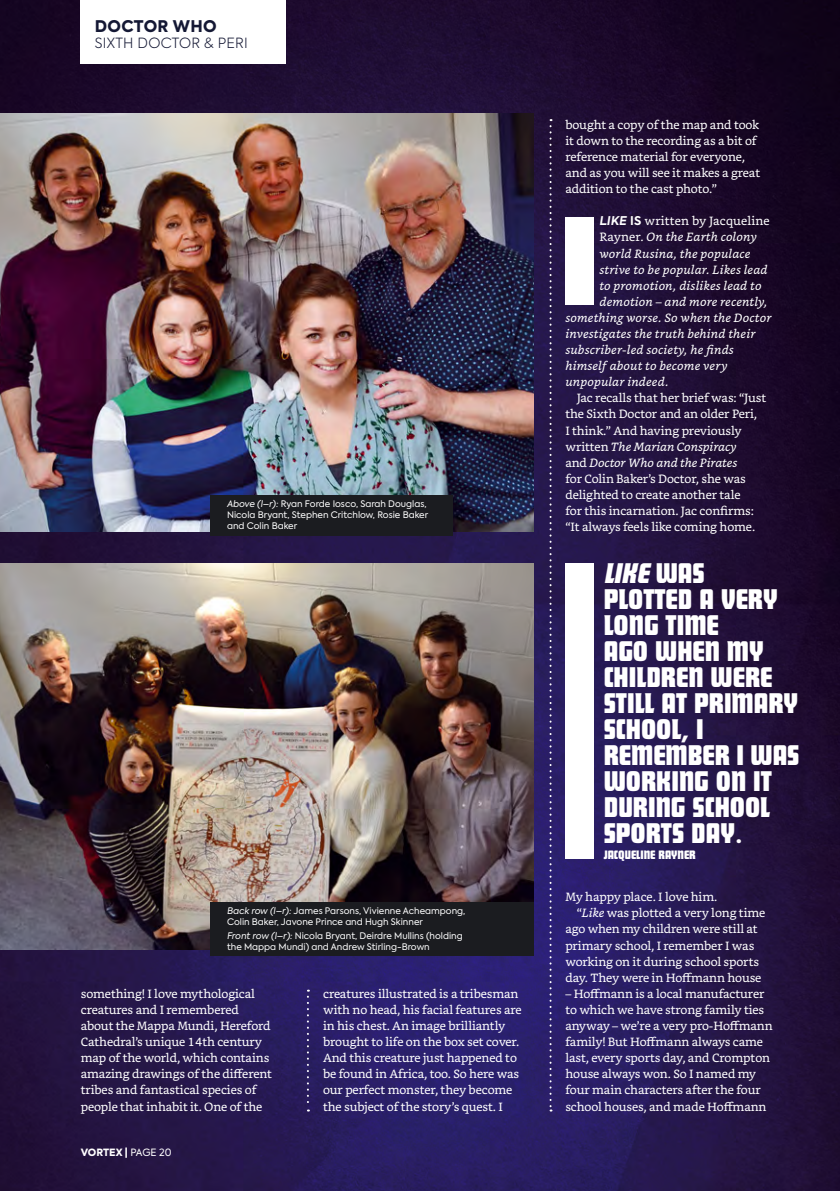
<style>
.page{position:relative;width:840px;height:1191px;background:#fff}
.page>*{position:absolute;margin:0;border:0;box-sizing:border-box;transform-origin:0 0}
.t1{font:28px/26px "Futura Display BQ";color:#fff}
.t2{font:800 16px "Axiforma";letter-spacing:.02em;color:#141834}
.t3{font:300 14px "Axiforma";letter-spacing:.02em;color:#141834}
.t4{font:12px/16px "Bookerly";letter-spacing:-.01em;color:#fff}
.t5{font:italic 12px "Bookerly";letter-spacing:.01em;color:#fff}
.t6{font:12px "Bookerly";letter-spacing:.01em;color:#fff}
.t7{font:12px "Futura Display BQ";color:#fff}
.t8{font:800 10px "Axiforma";color:#fff}
.t9{font:9px/11px "Axiforma";color:#fff}
.s1{font-style:italic}
.s2{font-weight:400}
.s3{font-family:"Axiforma";font-weight:700;font-style:italic}
.s4{font-family:"Axiforma";font-weight:700}
.s5{font-style:normal}
</style>
<div class="page">
<img style="left:0;top:0;width:839px;height:1191px">
<div style="left:565px;top:217px;width:28px;height:88px;background:#fff"></div>
<img style="left:0;top:113px;width:532px;height:418px">
<svg style="left:549px;top:119px;width:2px;height:992px"></svg>
<svg style="left:307px;top:989px;width:2px;height:122px"></svg>
<img style="left:0;top:563px;width:532px;height:386px">
<div style="left:210px;top:495px;width:242px;height:40px;background:#1b1c20"></div>
<div style="left:210px;top:902px;width:322px;height:29px;background:#1b1c20"></div>
<div style="left:210px;top:926px;width:322px;height:30px;background:#1b1c20"></div>
<div style="left:565px;top:563px;width:28px;height:296px;background:#fff"></div>
<div style="left:81px;top:0;width:205px;height:64px;background:#fff"></div>
<h2 class="t2" style="left:95px;top:15px;width:123px">DOCTOR WHO</h2>
<p class="t3" style="left:95px;top:34px;width:154px">SIXTH DOCTOR &amp; PERI</p>
<p class="t9" style="left:227px;top:498px;width:202px"><span class="s1">Above (l–r):</span> Ryan Forde Iosco, Sarah Douglas,<br>Nicola Bryant, Stephen Critchlow, Rosie Baker and Colin Baker</p>
<p class="t9" style="left:227px;top:905px;width:240px"><span class="s1">Back row (l–r):</span> James Parsons, Vivienne Acheampong,<br>Colin Baker, Javone Prince and Hugh Skinner</p>
<p class="t9" style="left:227px;top:930px;width:237px"><span class="s1">Front row (l–r):</span> Nicola Bryant, Deirdre Mullins (holding the Mappa Mundi) and Andrew Stirling-Brown</p>
<p class="t4" style="left:81px;top:985px;width:193px">something! I love mythological creatures and I remembered about the Mappa Mundi, Hereford<br>Cathedral’s unique 14th century map of the world, which contains amazing drawings of the different tribes and fantastical species of people that inhabit it. One of the</p>
<p class="t4" style="left:323px;top:985px;width:200px">creatures illustrated is a tribesman with no head, his facial features are in his chest. An image brilliantly brought to life on the box set cover.<br>And this creature just happened to be found in Africa, too. So here was our perfect monster, they become the subject of the story’s quest. I</p>
<p class="t8" style="left:81px;top:1145px;width:92px">VORTEX | <span class="s2">PAGE 20</span></p>
<p class="t4" style="left:565px;top:117px;width:196px">bought a copy of the map and took it down to the recording as a bit of reference material for everyone, and as you will see it makes a great addition to the cast photo.”</p>
<p class="t6" style="left:599px;top:214px;width:172px"><span class="s3">LIKE</span> <span class="s4">IS</span> written by Jacqueline</p>
<p class="t5" style="left:599px;top:230px;width:159px"><span class="s5">Rayner.</span> On the Earth colony</p>
<p class="t5" style="left:599px;top:246px;width:152px">world Rusina, the populace</p>
<p class="t5" style="left:599px;top:262px;width:169px">strive to be popular. Likes lead</p>
<p class="t5" style="left:599px;top:278px;width:163px">to promotion, dislikes lead to</p>
<p class="t5" style="left:599px;top:295px;width:169px">demotion – and more recently,</p>
<p class="t5" style="left:565px;top:311px;width:207px">something worse. So when the Doctor</p>
<p class="t5" style="left:565px;top:327px;width:191px">investigates the truth behind their</p>
<p class="t5" style="left:565px;top:343px;width:170px">subscriber-led society, he finds</p>
<p class="t5" style="left:565px;top:359px;width:163px">himself about to become very</p>
<p class="t5" style="left:565px;top:375px;width:105px">unpopular indeed.</p>
<p class="t4" style="left:565px;top:390px;width:202px;text-indent:11px">Jac recalls that her brief was: “Just the Sixth Doctor and an older Peri,<br>I think.” And having previously written <span class="s1">The Marian Conspiracy<br></span>and <span class="s1">Doctor Who and the Pirates<br></span>for Colin Baker’s Doctor, she was delighted to create another tale<br>for this incarnation. Jac confirms: “It always feels like coming home.</p>
<h1 class="t1" style="left:603px;top:560px;width:197px"><span class="s1">LIKE</span> W A S<br>PLOTTED A VERY<br>LONG TIME<br>AGO WHEN MY<br>CHILDREN WERE<br>STILL AT PRIMARY<br>SCHOOL, I<br>REMEMBER I WAS<br>WORKING ON IT<br>DURING SCHOOL<br>SPORTS DAY.</h1>
<p class="t7" style="left:603px;top:848px;width:94px">JACQUELINE RAYNER</p>
<p class="t4" style="left:565px;top:889px;width:153px">My happy place. I love him.</p>
<p class="t4" style="left:565px;top:905px;width:201px;text-indent:11px">“<span class="s1">Like</span> was plotted a very long time ago when my children were still at primary school, I remember I was working on it during school sports day. They were in Hoffmann house</p>
<p class="t4" style="left:565px;top:985px;width:209px">– Hoffmann is a local manufacturer to which we have strong family ties anyway – we’re a very pro-Hoffmann family! But Hoffmann always came last, every sports day, and Crompton house always won. So I named my four main characters after the four school houses, and made Hoffmann</p>
</div>
